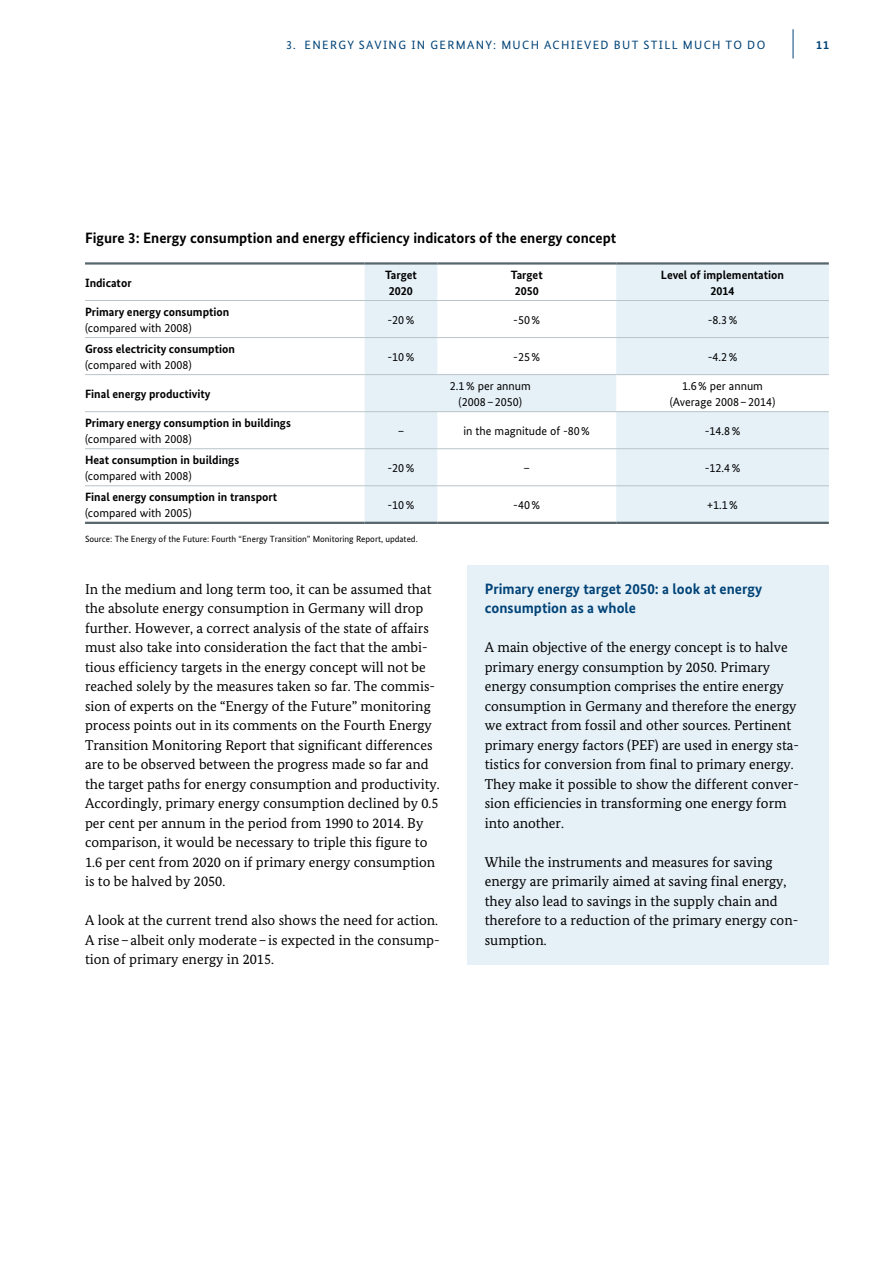
<style>
.page{position:relative;width:893px;height:1263px;background:#fff}
.page>*{position:absolute;margin:0;border:0;box-sizing:border-box;transform-origin:0 0}
.t1{font:700 15px "Bundes Sans";color:#000}
.t2{font:700 15px/19.5px "Bundes Sans";color:#004377}
.t3{font:14.25px/19.5px "Bundes Serif";color:#000}
.t4{font:700 12px/15.8px "Bundes Sans";color:#000;text-align:center}
.t5{font:12px/15.8px "Bundes Sans";color:#000;text-align:center}
.t6{font:12px "Bundes Sans";letter-spacing:.11em;color:#004377}
.t7{font:700 12px "Bundes Sans";color:#004377}
.t8{font:9px "Bundes Sans";color:#000}
</style>
<div class="page">
<hr style="left:793px;top:29px;width:1px;height:30px;background:#004377">
<div style="left:468px;top:565px;width:361px;height:60px;background:#e5f0f7"></div>
<div style="left:468px;top:624px;width:361px;height:224px;background:#e5f0f7"></div>
<div style="left:468px;top:839px;width:361px;height:126px;background:#e5f0f7"></div>
<svg style="left:85px;top:301px;width:280px;height:221px"></svg>
<svg style="left:365px;top:265px;width:464px;height:257px;fill:#e5f0f7"></svg>
<hr style="left:85px;top:300px;width:280px;height:1px;background:#b9c4c9">
<hr style="left:365px;top:300px;width:72px;height:1px;background:#b9c4c9">
<hr style="left:437px;top:300px;width:179px;height:1px;background:#b9c4c9">
<hr style="left:616px;top:300px;width:213px;height:1px;background:#b9c4c9">
<hr style="left:85px;top:337px;width:280px;height:1px;background:#b9c4c9">
<hr style="left:365px;top:337px;width:72px;height:1px;background:#b9c4c9">
<hr style="left:437px;top:337px;width:179px;height:1px;background:#b9c4c9">
<hr style="left:616px;top:337px;width:213px;height:1px;background:#b9c4c9">
<hr style="left:85px;top:374px;width:280px;height:1px;background:#b9c4c9">
<hr style="left:365px;top:374px;width:72px;height:1px;background:#b9c4c9">
<hr style="left:437px;top:374px;width:179px;height:1px;background:#b9c4c9">
<hr style="left:616px;top:374px;width:213px;height:1px;background:#b9c4c9">
<hr style="left:85px;top:411px;width:280px;height:1px;background:#b9c4c9">
<hr style="left:365px;top:411px;width:72px;height:1px;background:#b9c4c9">
<hr style="left:437px;top:411px;width:179px;height:1px;background:#b9c4c9">
<hr style="left:616px;top:411px;width:213px;height:1px;background:#b9c4c9">
<hr style="left:85px;top:448px;width:280px;height:1px;background:#b9c4c9">
<hr style="left:365px;top:448px;width:72px;height:1px;background:#b9c4c9">
<hr style="left:437px;top:448px;width:179px;height:1px;background:#b9c4c9">
<hr style="left:616px;top:448px;width:213px;height:1px;background:#b9c4c9">
<hr style="left:85px;top:262px;width:280px;height:3px;background:#57666d">
<hr style="left:365px;top:262px;width:72px;height:3px;background:#57666d">
<hr style="left:437px;top:262px;width:179px;height:3px;background:#57666d">
<hr style="left:616px;top:262px;width:213px;height:3px;background:#57666d">
<hr style="left:85px;top:485px;width:280px;height:1px;background:#b9c4c9">
<hr style="left:365px;top:485px;width:72px;height:1px;background:#b9c4c9">
<hr style="left:437px;top:485px;width:179px;height:1px;background:#b9c4c9">
<hr style="left:616px;top:485px;width:213px;height:1px;background:#b9c4c9">
<hr style="left:85px;top:522px;width:280px;height:2px;background:#57666d">
<hr style="left:365px;top:522px;width:72px;height:2px;background:#57666d">
<hr style="left:437px;top:522px;width:179px;height:2px;background:#57666d">
<hr style="left:616px;top:522px;width:213px;height:2px;background:#57666d">
<p class="t6" style="left:286px;top:37px;width:481px">3. ENERGY SAVING IN GERMANY: MUCH ACHIEVED BUT STILL MUCH TO DO</p>
<p class="t7" style="left:816px;top:37px;width:15px">11</p>
<p class="t1" style="left:85px;top:229px;width:533px">Figure 3: Energy consumption and energy efficiency indicators of the energy concept</p>
<p class="t4" style="left:85px;top:274px;width:48px">Indicator</p>
<p class="t4" style="left:385px;top:267px;width:33px">Target<br>2020</p>
<p class="t4" style="left:511px;top:267px;width:33px">Target<br>2050</p>
<p class="t4" style="left:661px;top:267px;width:125px">Level of implementation<br>2014</p>
<p class="t4" style="left:85px;top:304px;width:146px">Primary energy consumption</p>
<p class="t5" style="left:85px;top:319px;width:108px">(compared with 2008)</p>
<p class="t5" style="left:387px;top:312px;width:28px">-20%</p>
<p class="t5" style="left:513px;top:312px;width:28px">-50%</p>
<p class="t5" style="left:708px;top:312px;width:31px">-8.3%</p>
<p class="t4" style="left:85px;top:341px;width:151px">Gross electricity consumption</p>
<p class="t5" style="left:85px;top:356px;width:108px">(compared with 2008)</p>
<p class="t5" style="left:387px;top:349px;width:28px">-10%</p>
<p class="t5" style="left:513px;top:349px;width:28px">-25%</p>
<p class="t5" style="left:708px;top:349px;width:31px">-4.2%</p>
<p class="t4" style="left:85px;top:386px;width:127px">Final energy productivity</p>
<p class="t5" style="left:450px;top:378px;width:82px">2.1% per annum (2008–2050)</p>
<p class="t5" style="left:670px;top:378px;width:107px">1.6% per annum (Average 2008–2014)</p>
<p class="t4" style="left:85px;top:415px;width:207px">Primary energy consumption in buildings</p>
<p class="t5" style="left:85px;top:431px;width:108px">(compared with 2008)</p>
<p class="t5" style="left:398px;top:423px;width:8px">–</p>
<p class="t5" style="left:464px;top:423px;width:128px">in the magnitude of -80%</p>
<p class="t5" style="left:705px;top:423px;width:37px">-14.8%</p>
<p class="t4" style="left:85px;top:452px;width:156px">Heat consumption in buildings</p>
<p class="t5" style="left:85px;top:468px;width:108px">(compared with 2008)</p>
<p class="t5" style="left:387px;top:460px;width:28px">-20%</p>
<p class="t5" style="left:524px;top:460px;width:8px">–</p>
<p class="t5" style="left:705px;top:460px;width:37px">-12.4%</p>
<p class="t4" style="left:85px;top:489px;width:194px">Final energy consumption in transport</p>
<p class="t5" style="left:85px;top:505px;width:108px">(compared with 2005)</p>
<p class="t5" style="left:387px;top:497px;width:28px">-10%</p>
<p class="t5" style="left:513px;top:497px;width:28px">-40%</p>
<p class="t5" style="left:707px;top:497px;width:32px">+1.1%</p>
<p class="t8" style="left:85px;top:534px;width:334px">Source: The Energy of the Future: Fourth “Energy Transition” Monitoring Report, updated.</p>
<p class="t3" style="left:85px;top:579px;width:356px">In the medium and long term too, it can be assumed that the absolute energy consumption in Germany will drop further. However, a correct analysis of the state of affairs must also take into consideration the fact that the ambi&shy;tious efficiency targets in the energy concept will not be reached solely by the measures taken so far. The commis&shy;sion of experts on the “Energy of the Future” monitoring process points out in its comments on the Fourth Energy Transition Monitoring Report that significant differences are to be observed between the progress made so far and the target paths for energy consumption and productivity.<br>Accordingly, primary energy consumption declined by 0.5 per cent per annum in the period from 1990 to 2014. By comparison, it would be necessary to triple this figure to 1.6 per cent from 2020 on if primary energy consumption is to be halved by 2050.</p>
<p class="t3" style="left:85px;top:911px;width:356px;text-align:justify">A look at the current trend also shows the need for action.<br>A rise–albeit only moderate–is expected in the consump&shy;tion of primary energy in 2015.</p>
<h3 class="t2" style="left:485px;top:579px;width:279px">Primary energy target 2050: a look at energy consumption as a whole</h3>
<p class="t3" style="left:485px;top:638px;width:316px">A main objective of the energy concept is to halve primary energy consumption by 2050. Primary energy consumption comprises the entire energy consumption in Germany and therefore the energy we extract from fossil and other sources. Pertinent primary energy factors (PEF) are used in energy sta&shy;tistics for conversion from final to primary energy.<br>They make it possible to show the different conver&shy;sion efficiencies in transforming one energy form into another.</p>
<p class="t3" style="left:485px;top:852px;width:315px">While the instruments and measures for saving energy are primarily aimed at saving final energy, they also lead to savings in the supply chain and therefore to a reduction of the primary energy con&shy;sumption.</p>
</div>
